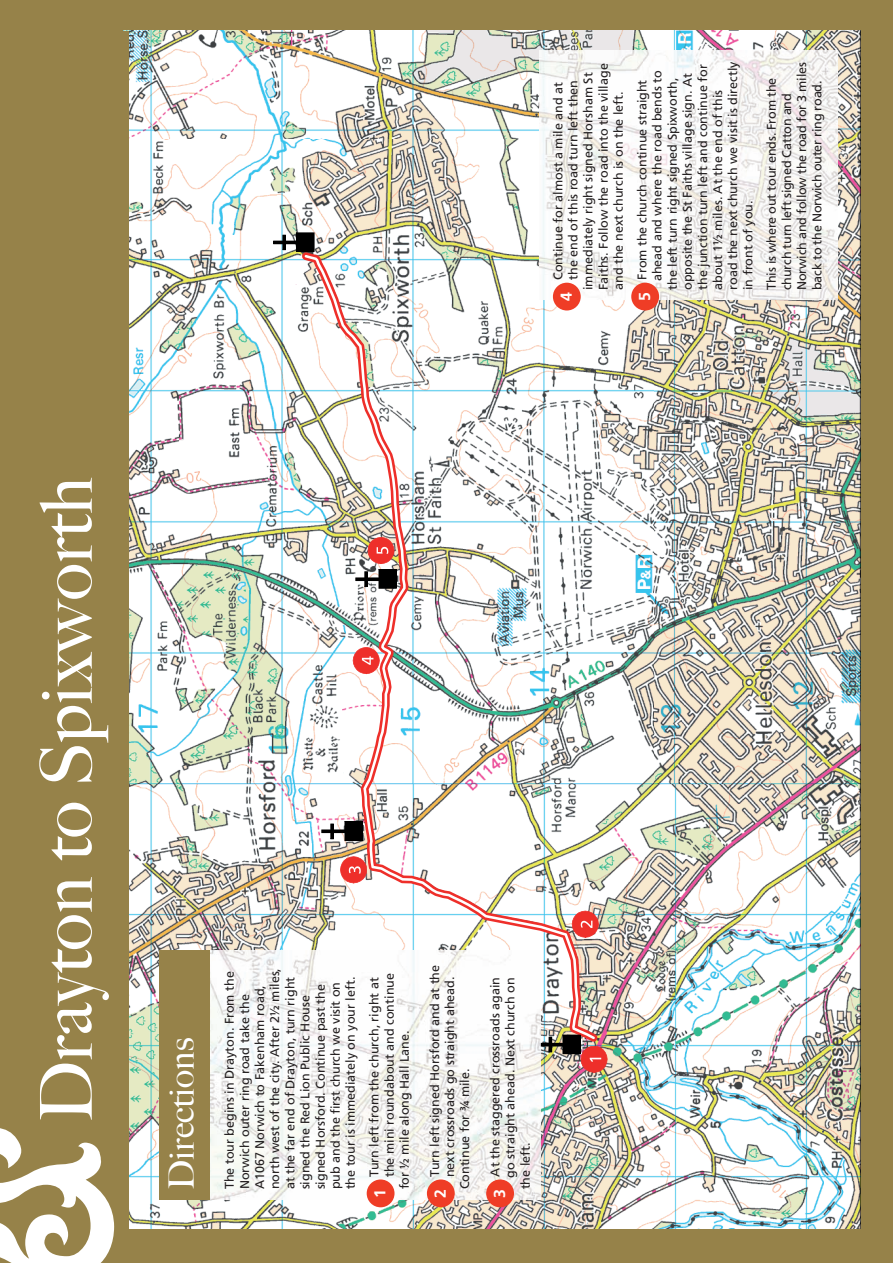
<style>
.page{position:relative;width:893px;height:1263px;background:#968249}
.page>*{position:absolute;margin:0;border:0;box-sizing:border-box;transform-origin:0 0}
.t1{font:190.05px "LT Sweet Nothings";color:#fff}
.t2{font:500 71.85px "Big Caslon";color:#fff}
.t3{font:500 35.1px "Big Caslon";color:#fff}
.t4{font:700 15.9px "Frutiger";color:#fff}
.t5{font:12.6px/15.1px "Frutiger";color:#231f20}
</style>
<div class="page">
<img style="left:129px;top:31px;width:731px;height:1197px">
<img style="left:210px;top:950px;width:331px;height:249px">
<div style="left:159px;top:950px;width:51px;height:249px;background:#968249"></div>
<img style="left:539px;top:51px;width:298px;height:249px">
<div style="left:367px;top:1179px;width:27px;height:28px;background:#ef3d26;border-radius:50%"></div>
<div style="left:553px;top:283px;width:28px;height:27px;background:#ef3d26;border-radius:50%"></div>
<div style="left:631px;top:283px;width:28px;height:27px;background:#ef3d26;border-radius:50%"></div>
<div style="left:427px;top:1179px;width:28px;height:28px;background:#ef3d26;border-radius:50%"></div>
<div style="left:486px;top:1179px;width:28px;height:28px;background:#ef3d26;border-radius:50%"></div>
<p class="t5" style="left:551px;top:280px;width:199px;rotate:-90deg">Continue for almost a mile and at</p>
<p class="t5" style="left:566px;top:280px;width:201px;rotate:-90deg">the end of this road turn left then</p>
<p class="t5" style="left:582px;top:290px;width:219px;rotate:-90deg">immediately right signed Horsham St</p>
<p class="t5" style="left:597px;top:290px;width:228px;rotate:-90deg">Faiths. Follow the road into the village</p>
<p class="t5" style="left:612px;top:290px;width:200px;rotate:-90deg">and the next church is on the left.</p>
<p class="t5" style="left:726px;top:290px;width:230px;rotate:-90deg">road the next church we visit is directly</p>
<p class="t5" style="left:635px;top:280px;width:201px;rotate:-90deg">From the church continue straight</p>
<p class="t5" style="left:651px;top:281px;width:213px;rotate:-90deg">ahead and where the road bends to</p>
<p class="t5" style="left:666px;top:290px;width:214px;rotate:-90deg">the left turn right signed Spixworth,</p>
<p class="t5" style="left:681px;top:290px;width:218px;rotate:-90deg">opposite the St Faiths village sign. At</p>
<p class="t5" style="left:696px;top:290px;width:227px;rotate:-90deg">the junction turn left and continue for</p>
<p class="t5" style="left:711px;top:290px;width:201px;rotate:-90deg">about 1½ miles. At the end of this</p>
<p class="t5" style="left:741px;top:290px;width:91px;rotate:-90deg">in front of you.</p>
<p class="t4" style="left:560px;top:301px;width:10px;rotate:-90deg">4</p>
<p class="t4" style="left:638px;top:301px;width:10px;rotate:-90deg">5</p>
<p class="t5" style="left:765px;top:290px;width:229px;rotate:-90deg">This is where out tour ends. From the church turn left signed Catton and Norwich and follow the road for 3 miles back to the Norwich outer ring road.</p>
<h2 class="t2" style="left:25px;top:1122px;width:647px;rotate:-90deg">Drayton to Spixworth</h2>
<h1 class="t1" style="left:-63px;top:1281px;width:158px;rotate:-90deg">B</h1>
<h3 class="t3" style="left:161px;top:1190px;width:153px;rotate:-90deg">Directions</h3>
<p class="t5" style="left:223px;top:1189px;width:223px;rotate:-90deg">The tour begins in Drayton. From the Norwich outer ring road take the A1067 Norwich to Fakenham road, north west of the city. After 2½ miles, at the far end of Drayton, turn right signed the Red Lion Public House signed Horsford. Continue past the pub and the first church we visit on the tour is immediately on your left.</p>
<p class="t5" style="left:368px;top:1176px;width:201px;rotate:-90deg">Turn left from the church, right at</p>
<p class="t5" style="left:383px;top:1177px;width:206px;rotate:-90deg">the mini roundabout and continue</p>
<p class="t5" style="left:398px;top:1189px;width:160px;rotate:-90deg">for ½ mile along Hall Lane.</p>
<p class="t4" style="left:374px;top:1198px;width:10px;rotate:-90deg">1</p>
<p class="t5" style="left:428px;top:1176px;width:213px;rotate:-90deg">Turn left signed Horsford and at the</p>
<p class="t5" style="left:443px;top:1177px;width:202px;rotate:-90deg">next crossroads go straight ahead.</p>
<p class="t5" style="left:489px;top:1177px;width:202px;rotate:-90deg">At the staggered crossroads again go straight ahead. Next church on</p>
<p class="t5" style="left:458px;top:1189px;width:122px;rotate:-90deg">Continue for ¾ mile.</p>
<p class="t5" style="left:519px;top:1189px;width:48px;rotate:-90deg">the left.</p>
<p class="t4" style="left:434px;top:1198px;width:10px;rotate:-90deg">2</p>
<p class="t4" style="left:493px;top:1198px;width:10px;rotate:-90deg">3</p>
</div>
